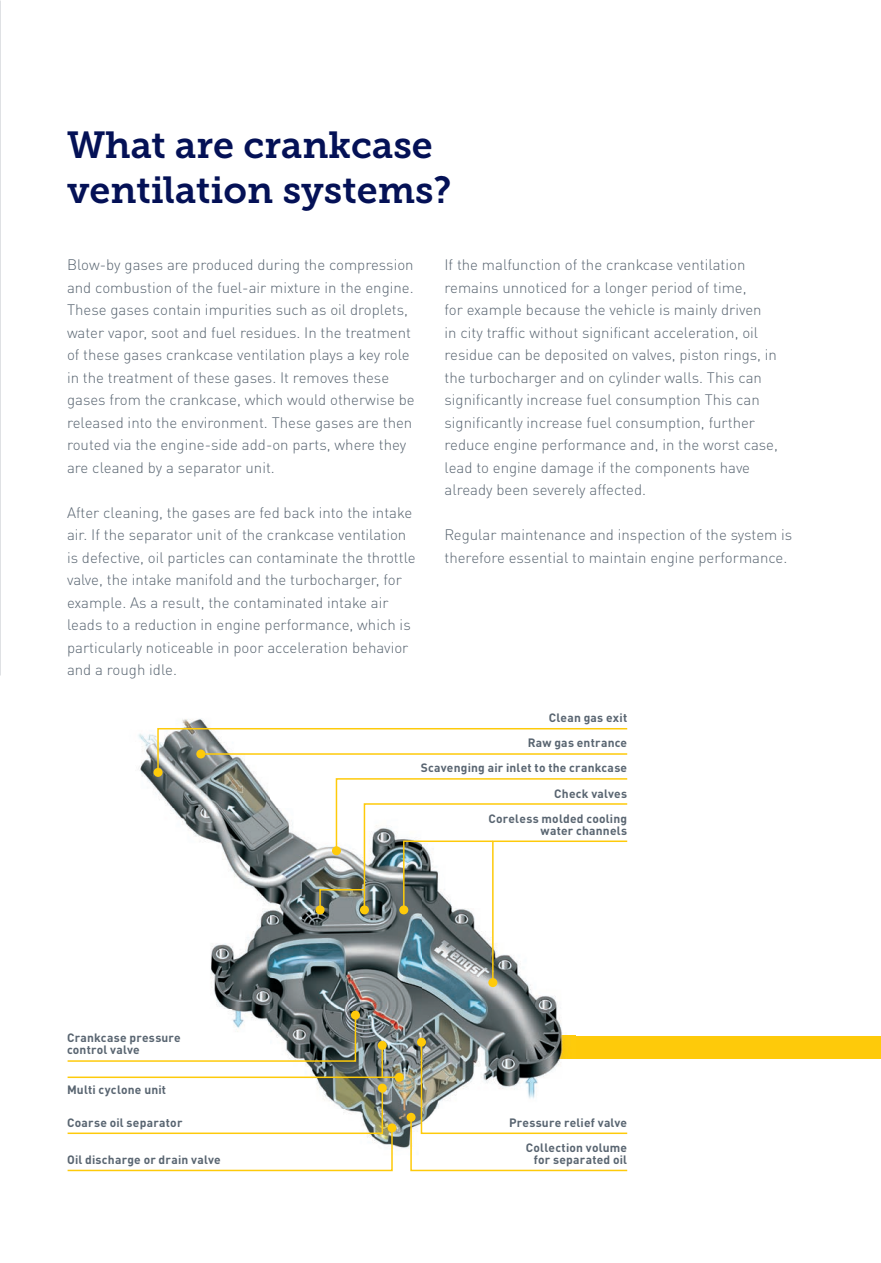
<style>
.page{position:relative;width:881px;height:1263px;background:#fff}
.page>*{position:absolute;margin:0;border:0;box-sizing:border-box;transform-origin:0 0}
.t1{font:37.5px/45px "Museo Slab 700";color:#041156}
.t2{font:300 15px/22.5px "DIN Pro";color:#596571}
.t3{font:700 12px/12px "DIN Pro";letter-spacing:.015em;color:#596571}
</style>
<div class="page">
<div style="left:525px;top:1036px;width:355px;height:22px;background:#feca0a"></div>
<img style="left:118px;top:718px;width:457px;height:430px">
<img style="left:525px;top:1036px;width:50px;height:5px">
<div style="left:417px;top:1038px;width:9px;height:9px;background:#feca0a;border-radius:50%"></div>
<svg style="left:377px;top:1083px;width:9px;height:9px"></svg>
<hr style="left:68px;top:1076px;width:331px;height:2px;background:#feca0a">
<div style="left:394px;top:1073px;width:9px;height:9px;background:#feca0a;border-radius:50%"></div>
<svg style="left:67px;top:1013px;width:290px;height:49px"></svg>
<div style="left:351px;top:1010px;width:9px;height:9px;background:#feca0a;border-radius:50%"></div>
<hr style="left:381px;top:1045px;width:2px;height:32px;background:#feca0a">
<div style="left:377px;top:1041px;width:9px;height:9px;background:#feca0a;border-radius:50%"></div>
<svg style="left:153px;top:768px;width:9px;height:9px"></svg>
<svg style="left:409px;top:1041px;width:219px;height:131px"></svg>
<div style="left:406px;top:1113px;width:9px;height:9px;background:#feca0a;border-radius:50%"></div>
<svg style="left:67px;top:1086px;width:326px;height:86px"></svg>
<div style="left:387px;top:1123px;width:9px;height:9px;background:#feca0a;border-radius:50%"></div>
<div style="left:488px;top:978px;width:9px;height:9px;background:#feca0a;border-radius:50%"></div>
<svg style="left:156px;top:727px;width:472px;height:257px"></svg>
<div style="left:399px;top:905px;width:9px;height:9px;background:#feca0a;border-radius:50%"></div>
<h1 class="t1" style="left:67px;top:122px;width:386px">What are crankcase ventilation systems?</h1>
<p class="t2" style="left:67px;top:252px;width:349px">Blow-by gases are produced during the compression and combustion of the fuel-air mixture in the engine.<br>These gases contain impurities such as oil droplets, water vapor, soot and fuel residues. In the treatment of these gases crankcase ventilation plays a key role in the treatment of these gases. It removes these gases from the crankcase, which would otherwise be released into the environment. These gases are then routed via the engine-side add-on parts, where they are cleaned by a separator unit.</p>
<p class="t2" style="left:67px;top:500px;width:350px">After cleaning, the gases are fed back into the intake air. If the separator unit of the crankcase ventilation is defective, oil particles can contaminate the throttle valve, the intake manifold and the turbocharger, for example. As a result, the contaminated intake air leads to a reduction in engine performance, which is particularly noticeable in poor acceleration behavior and a rough idle.</p>
<p class="t2" style="left:444px;top:252px;width:335px">If the malfunction of the crankcase ventilation remains unnoticed for a longer period of time,<br>for example because the vehicle is mainly driven<br>in city traffic without significant acceleration, oil residue can be deposited on valves, piston rings, in the turbocharger and on cylinder walls. This can significantly increase fuel consumption This can significantly increase fuel consumption, further reduce engine performance and, in the worst case, lead to engine damage if the components have already been severely affected.</p>
<p class="t2" style="left:444px;top:522px;width:349px">Regular maintenance and inspection of the system is therefore essential to maintain engine performance.</p>
<p class="t3" style="left:548px;top:710px;width:80px">Clean gas exit</p>
<p class="t3" style="left:527px;top:735px;width:101px">Raw gas entrance</p>
<p class="t3" style="left:420px;top:761px;width:208px">Scavenging air inlet to the crankcase</p>
<p class="t3" style="left:67px;top:1030px;width:115px">Crankcase pressure control valve</p>
<p class="t3" style="left:67px;top:1082px;width:101px">Multi cyclone unit</p>
<p class="t3" style="left:488px;top:779px;width:140px;line-height:25.2px;text-align:right">Check valves<br>Coreless molded cooling</p>
<p class="t3" style="left:540px;top:823px;width:88px">water channels</p>
<p class="t3" style="left:67px;top:1115px;width:117px">Coarse oil separator</p>
<p class="t3" style="left:509px;top:1115px;width:120px">Pressure relief valve</p>
<p class="t3" style="left:525px;top:1140px;width:103px">Collection volume</p>
<p class="t3" style="left:67px;top:1152px;width:155px">Oil discharge or drain valve</p>
<p class="t3" style="left:533px;top:1152px;width:95px">for separated oil</p>
</div>
